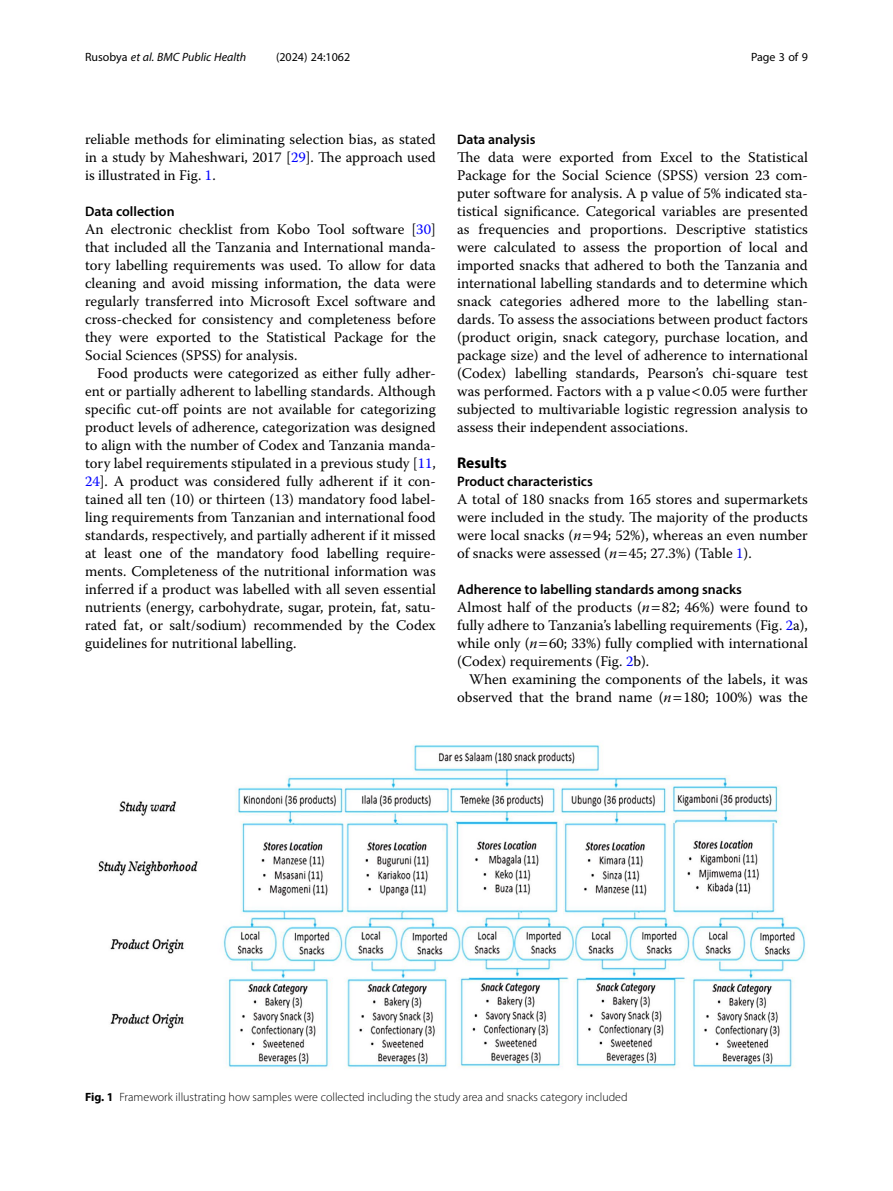
<style>
.page{position:relative;width:893px;height:1191px;background:#fff}
.page>*{position:absolute;margin:0;border:0;box-sizing:border-box;transform-origin:0 0}
.Head_1{font:700 15.45px "Myriad Pro";color:#000}
.Body_Text{font:14.7px/18px "Warnock Pro";color:#000;text-align:justify}
.Body_Text_Indent{font:14.7px/18px "Warnock Pro";color:#000;text-align:justify}
.Head_2{font:600 13.8px "Myriad Pro";color:#000}
.Head_2_After_1{font:600 13.8px "Myriad Pro";color:#000}
.Figure_Caption{font:300 12px "Myriad Pro";color:#000}
.t1{font:italic 12px "Myriad Pro";color:#000}
.t2{font:12px "Myriad Pro";color:#000}
.s1{font-style:normal}
.s2{color:#00f}
.s3{font-style:italic}
.s4{font-weight:700}
</style>
<div class="page">
<img style="left:98px;top:744px;width:708px;height:325px">
<p class="t1" style="left:85px;top:50px;width:163px"><span class="s1">Rusobya</span> et al. BMC Public Health</p>
<p class="t2" style="left:276px;top:50px;width:76px">(2024) 24:1062</p>
<p class="t2" style="left:751px;top:50px;width:58px">Page 3 of 9</p>
<p class="Body_Text" style="left:85px;top:130px;width:352px">reliable methods for eliminating selection bias, as stated in a study by Maheshwari, 2017 [<span class="s2">29</span>]. The approach used is illustrated in Fig. <span class="s2">1</span>.</p>
<p class="Head_2" style="left:85px;top:203px;width:91px">Data collection</p>
<p class="Body_Text" style="left:85px;top:220px;width:352px">An electronic checklist from Kobo Tool software [<span class="s2">30</span>] that included all the Tanzania and International manda&shy;tory labelling requirements was used. To allow for data cleaning and avoid missing information, the data were regularly transferred into Microsoft Excel software and cross-checked for consistency and completeness before they were exported to the Statistical Package for the Social Sciences (SPSS) for analysis.</p>
<p class="Body_Text_Indent" style="left:85px;top:364px;width:352px;text-indent:12px">Food products were categorized as either fully adher&shy;ent or partially adherent to labelling standards. Although specific cut-off points are not available for categorizing product levels of adherence, categorization was designed to align with the number of Codex and Tanzania manda&shy;tory label requirements stipulated in a previous study [<span class="s2">11</span>, <span class="s2">24</span>]. A product was considered fully adherent if it con&shy;tained all ten (10) or thirteen (13) mandatory food label&shy;ling requirements from Tanzanian and international food standards, respectively, and partially adherent if it missed at least one of the mandatory food labelling require&shy;ments. Completeness of the nutritional information was inferred if a product was labelled with all seven essential nutrients (energy, carbohydrate, sugar, protein, fat, satu&shy;rated fat, or salt/sodium) recommended by the Codex guidelines for nutritional labelling.</p>
<p class="Head_2" style="left:457px;top:131px;width:80px">Data analysis</p>
<p class="Body_Text" style="left:457px;top:148px;width:352px">The data were exported from Excel to the Statistical Package for the Social Science (SPSS) version 23 com&shy;puter software for analysis. A p value of 5% indicated sta&shy;tistical significance. Categorical variables are presented as frequencies and proportions. Descriptive statistics were calculated to assess the proportion of local and imported snacks that adhered to both the Tanzania and international labelling standards and to determine which snack categories adhered more to the labelling stan&shy;dards. To assess the associations between product factors (product origin, snack category, purchase location, and package size) and the level of adherence to international (Codex) labelling standards, Pearson’s chi-square test was performed. Factors with a p value 0.05 were further subjected to multivariable logistic regression analysis to assess their independent associations.</p>
<p class="Head_1" style="left:457px;top:453px;width:51px">Results</p>
<p class="Head_2_After_1" style="left:457px;top:473px;width:137px">Product characteristics</p>
<p class="Body_Text" style="left:457px;top:490px;width:352px">A total of 180 snacks from 165 stores and supermarkets were included in the study. The majority of the products were local snacks (<span class="s3">n</span> 94; 52%), whereas an even number of snacks were assessed (<span class="s3">n</span> 45; 27.3%) (Table <span class="s2">1</span>).</p>
<p class="Head_2" style="left:457px;top:581px;width:286px">Adherence to labelling standards among snacks</p>
<p class="Body_Text" style="left:457px;top:598px;width:352px">Almost half of the products (<span class="s3">n</span> 82; 46%) were found to fully adhere to Tanzania’s labelling requirements (Fig. <span class="s2">2</span>a), while only (<span class="s3">n</span> 60; 33%) fully complied with international (Codex) requirements (Fig. <span class="s2">2</span>b).</p>
<p class="Body_Text_Indent" style="left:457px;top:670px;width:352px;text-align:right">When examining the components of the labels, it was observed that the brand name (<span class="s3">n</span> 180; 100%) was the</p>
<p class="Figure_Caption" style="left:85px;top:1089px;width:544px"><span class="s4">Fig. 1</span> Framework illustrating how samples were collected including the study area and snacks category included</p>
</div>
